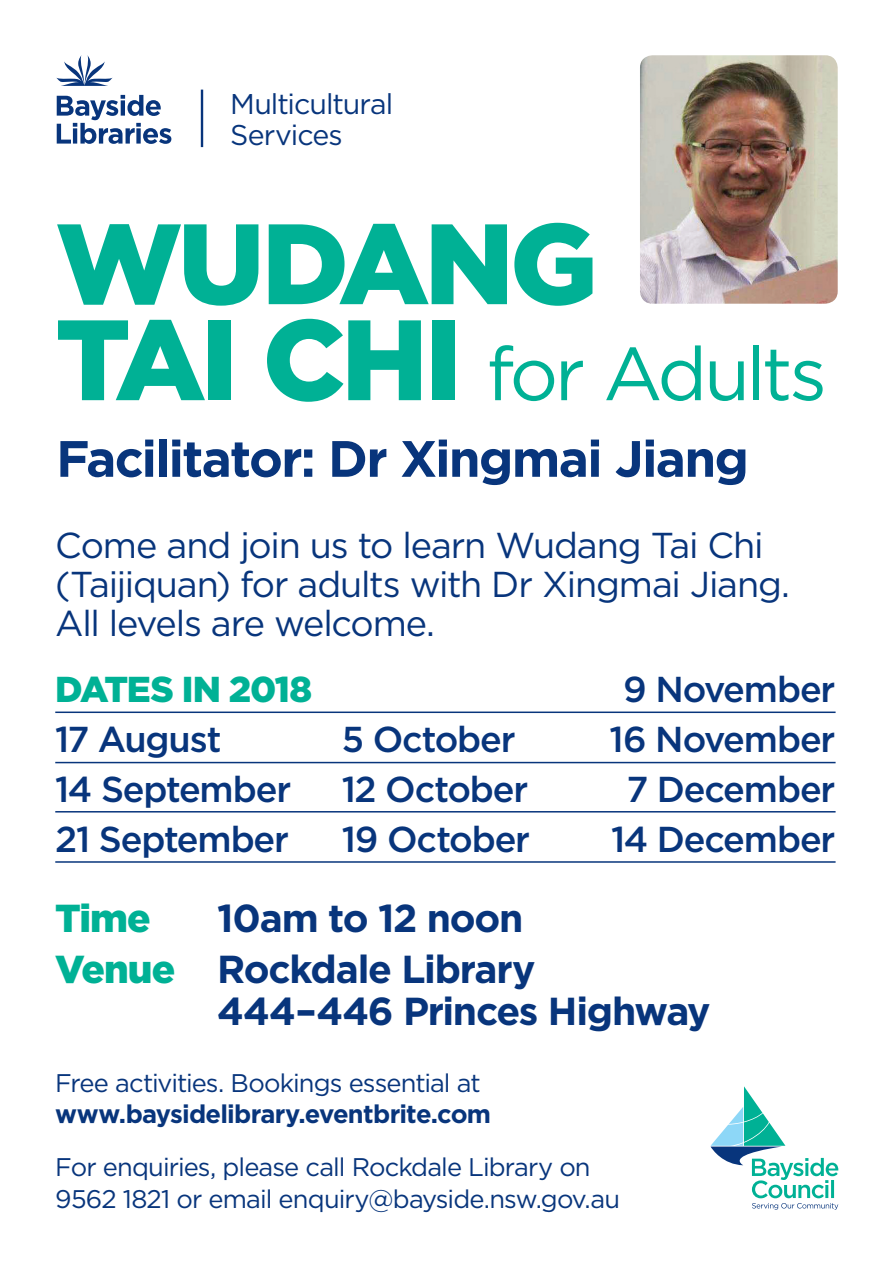
<style>
.page{position:relative;width:893px;height:1263px;background:#fff}
.page>*{position:absolute;margin:0;border:0;box-sizing:border-box;transform-origin:0 0}
.t1{font:900 114px "Gotham";letter-spacing:-.04em;color:#00b195}
.t2{font:75px "Gotham";letter-spacing:-.05em;color:#00b195}
.t3{font:700 51px "Gotham";letter-spacing:-.035em;color:#08357c}
.t4{font:700 39px/50.6px "Gotham";letter-spacing:-.03em;color:#08357c}
.t5{font:900 39px "Gotham";color:#00b195}
.t6{font:500 36px "Gotham";letter-spacing:-.03em;color:#08357c}
.t7{font:36px/39px "Gotham";letter-spacing:-.035em;color:#08357c}
.t8{font:900 36px "Gotham";letter-spacing:-.02em;color:#00b195}
.t9{font:28.5px/30.5px "Gotham";letter-spacing:-.035em;color:#08357c}
.t10{font:25.5px/31.5px "Gotham";letter-spacing:-.035em;color:#08357c}
.t11{font:700 25.5px "Gotham";letter-spacing:-.03em;color:#08357c}
.s1{font-weight:900;font-size:114px}
.s2{font-weight:900;color:#00b195}
</style>
<div class="page">
<hr style="left:201px;top:90px;width:2px;height:57px;background:#08357c">
<svg style="left:56px;top:55px;width:57px;height:31px"></svg>
<svg style="left:57px;top:95px;width:114px;height:49px"></svg>
<img style="left:640px;top:55px;width:198px;height:249px">
<svg style="left:710px;top:1086px;width:128px;height:124px"></svg>
<hr style="left:55px;top:711px;width:781px;height:2px;background:#08357c">
<hr style="left:55px;top:762px;width:781px;height:1px;background:#08357c">
<hr style="left:55px;top:811px;width:781px;height:1px;background:#08357c">
<hr style="left:55px;top:861px;width:781px;height:2px;background:#08357c">
<p class="t9" style="left:230px;top:89px;width:165px">Multicultural<br>Services</p>
<h1 class="t1" style="left:55px;top:198px;width:544px">WUDANG</h1>
<h2 class="t2" style="left:55px;top:332px;width:773px"><span class="s1">TAI CHI</span> for Adults</h2>
<h3 class="t3" style="left:56px;top:429px;width:694px">Facilitator: Dr Xingmai Jiang</h3>
<h3 class="t7" style="left:55px;top:525px;width:736px">Come and join us to learn Wudang Tai Chi (Taijiquan) for adults with Dr Xingmai Jiang.<br>All levels are welcome.</h3>
<h3 class="t8" style="left:55px;top:668px;width:258px">DATES IN 2018</h3>
<h3 class="t6" style="left:623px;top:669px;width:214px">9 November</h3>
<h3 class="t6" style="left:55px;top:719px;width:168px">17 August</h3>
<h3 class="t6" style="left:342px;top:719px;width:175px">5 October</h3>
<h3 class="t6" style="left:610px;top:719px;width:227px">16 November</h3>
<h3 class="t6" style="left:55px;top:769px;width:238px">14 September</h3>
<h3 class="t6" style="left:342px;top:769px;width:188px">12 October</h3>
<h3 class="t6" style="left:626px;top:769px;width:211px">7 December</h3>
<h3 class="t6" style="left:55px;top:819px;width:235px">21 September</h3>
<h3 class="t6" style="left:342px;top:819px;width:190px">19 October</h3>
<h3 class="t6" style="left:611px;top:819px;width:226px">14 December</h3>
<h3 class="t5" style="left:55px;top:896px;width:97px">TIME</h3>
<h3 class="t4" style="left:55px;top:892px;width:482px;text-indent:162px">10am to 12 noon<br><span class="s2">VENUE</span> Rockdale Library</h3>
<h3 class="t4" style="left:217px;top:984px;width:495px">444–446 Princes Highway</h3>
<p class="t10" style="left:55px;top:1067px;width:427px">Free activities. Bookings essential at</p>
<p class="t11" style="left:55px;top:1100px;width:437px">www.baysidelibrary.eventbrite.com</p>
<p class="t10" style="left:55px;top:1151px;width:566px">For enquiries, please call Rockdale Library on<br>9562 1821 or email enquiry@bayside.nsw.gov.au</p>
</div>
